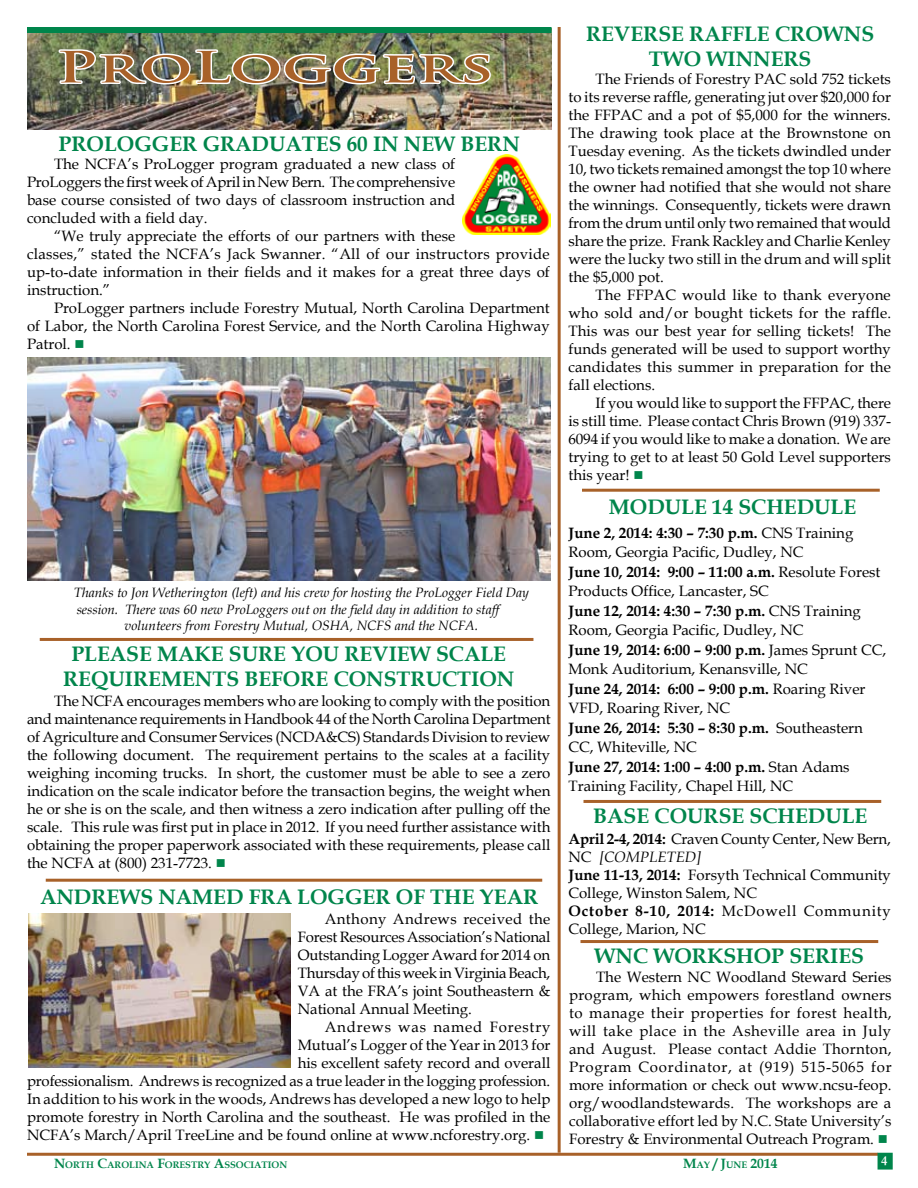
<style>
.page{position:relative;width:918px;height:1188px;background:#fff}
.page>*{position:absolute;margin:0;border:0;box-sizing:border-box;transform-origin:0 0}
.t1{font:700 42px "Trajan Pro";color:#a86129;scale:1.5 1}
.t2{font:700 21px/25.2px "Book Antiqua";color:#00854b;text-align:center}
.t3{font:15px/18px "Book Antiqua";color:#000;text-align:justify}
.t4{font:15px "Book Antiqua";letter-spacing:.055em;color:#000}
.t5{font:italic 13.5px "Book Antiqua";color:#000}
.t6{font:700 13.5px "Book Antiqua";color:#00854b}
.t7{font:700 9.45px "Book Antiqua";color:#00854b}
.s1{color:#00854b}
.s2{font-weight:700}
.s3{font-style:italic}
.s4{font-size:13.5px}
.s5{font-size:9.45px}
</style>
<div class="page">
<hr style="left:27px;top:1153px;width:851px;height:3px;background:#a86129">
<div style="left:878px;top:1153px;width:14px;height:16px;background:#00854b"></div>
<div style="left:878px;top:1153px;width:15px;height:17px;border:2px solid #00854b"></div>
<hr style="left:558px;top:27px;width:3px;height:1126px;background:#a86129">
<img style="left:462px;top:155px;width:88px;height:80px">
<hr style="left:46px;top:879px;width:496px;height:3px;background:#a86129">
<img style="left:27px;top:33px;width:525px;height:96px">
<div style="left:27px;top:27px;width:525px;height:6px;background:#00854b"></div>
<img style="left:57px;top:33px;width:435px;height:97px">
<hr style="left:40px;top:638px;width:493px;height:3px;background:#a86129">
<img style="left:27px;top:357px;width:523px;height:224px">
<img style="left:28px;top:914px;width:263px;height:154px">
<hr style="left:582px;top:489px;width:298px;height:3px;background:#a86129">
<hr style="left:584px;top:800px;width:297px;height:3px;background:#a86129">
<hr style="left:580px;top:940px;width:298px;height:3px;background:#a86129">
<h1 class="t1" style="left:56px;top:41px;width:293px">ProLoggers</h1>
<h2 class="t2" style="left:59px;top:131px;width:463px">PROLOGGER GRADUATES 60 IN NEW BERN</h2>
<p class="t3" style="left:27px;top:154px;width:430px;text-indent:27px">The NCFA’s ProLogger program graduated a new class of ProLoggers the first week of April in New Bern. The comprehensive base course consisted of two days of classroom instruction and concluded with a field day.</p>
<p class="t3" style="left:27px;top:226px;width:524px;text-align:left;text-indent:27px">“We truly appreciate the efforts of our partners with these<br>classes,” stated the NCFA’s Jack Swanner. “All of our instructors provide up-to-date information in their fields and it makes for a great three days of instruction.”</p>
<p class="t3" style="left:27px;top:298px;width:524px;text-indent:27px">ProLogger partners include Forestry Mutual, North Carolina Department of Labor, the North Carolina Forest Service, and the North Carolina Highway Patrol. <span class="s1">■</span></p>
<p class="t5" style="left:74px;top:583px;width:457px">Thanks to Jon Wetherington (left) and his crew for hosting the ProLogger Field Day</p>
<p class="t5" style="left:77px;top:600px;width:424px">session. There was 60 new ProLoggers out on the field day in addition to staff</p>
<p class="t5" style="left:125px;top:616px;width:355px">volunteers from Forestry Mutual, OSHA, NCFS and the NCFA.</p>
<h2 class="t2" style="left:71px;top:641px;width:41px">PLEASE</h2>
<h2 class="t2" style="left:157px;top:641px;width:87px">MAKESURE</h2>
<h2 class="t2" style="left:291px;top:641px;width:17px">YOU</h2>
<h2 class="t2" style="left:344px;top:641px;width:14px">REVIE</h2>
<h2 class="t2" style="left:410px;top:641px;width:96px">W SCALE</h2>
<h2 class="t2" style="left:63px;top:666px;width:62px">REQUIREMEN</h2>
<h2 class="t2" style="left:212px;top:666px;width:87px">TS BEFORE</h2>
<h2 class="t2" style="left:334px;top:666px;width:32px">CONS</h2>
<h2 class="t2" style="left:397px;top:666px;width:90px">TRUCTION</h2>
<p class="t3" style="left:27px;top:691px;width:525px;text-indent:27px">The NCFA encourages members who are looking to comply with the position and maintenance requirements in Handbook 44 of the North Carolina Department of Agriculture and Consumer Services (NCDA&amp;CS) Standards Division to review the following document. The requirement pertains to the scales at a facility weighing incoming trucks. In short, the customer must be able to see a zero indication on the scale indicator before the transaction begins, the weight when he or she is on the scale, and then witness a zero indication after pulling off the scale. This rule was first put in place in 2012. If you need further assistance with obtaining the proper paperwork associated with these requirements, please call the NCFA at (800) 231-7723. <span class="s1">■</span></p>
<h2 class="t2" style="left:40px;top:884px;width:500px">ANDREWS NAMED FRA LOGGER OF THE YEAR</h2>
<p class="t3" style="left:298px;top:910px;width:254px;text-indent:27px">Anthony Andrews received the Forest Resources Association’s National Outstanding Logger Award for 2014 on Thursday of this week in Virginia Beach, VA at the FRA’s joint Southeastern &amp; National Annual Meeting.</p>
<p class="t4" style="left:325px;top:1017px;width:227px">Andrews was named Forestry</p>
<p class="t3" style="left:298px;top:1036px;width:254px">Mutual’s Logger of the Year in 2013 for</p>
<p class="t3" style="left:298px;top:1054px;width:254px">his excellent safety record and overall</p>
<p class="t3" style="left:27px;top:1072px;width:525px">professionalism. Andrews is recognized as a true leader in the logging profession.</p>
<p class="t3" style="left:27px;top:1090px;width:525px">In addition to his work in the woods, Andrews has developed a new logo to help</p>
<p class="t3" style="left:27px;top:1108px;width:525px">promote forestry in North Carolina and the southeast. He was profiled in the</p>
<p class="t3" style="left:27px;top:1126px;width:519px">NCFA’s March/April TreeLine and be found online at www.ncforestry.org. <span class="s1">■</span></p>
<h2 class="t2" style="left:586px;top:21px;width:290px">REVERSE RAFFLE CROWNS<br>TWO WINNERS</h2>
<p class="t3" style="left:568px;top:70px;width:324px;text-indent:27px">The Friends of Forestry PAC sold 752 tickets to its reverse raffle, generating jut over $20,000 for the FFPAC and a pot of $5,000 for the winners.<br>The drawing took place at the Brownstone on Tuesday evening. As the tickets dwindled under 10, two tickets remained amongst the top 10 where the owner had notified that she would not share the winnings. Consequently, tickets were drawn from the drum until only two remained that would share the prize. Frank Rackley and Charlie Kenley were the lucky two still in the drum and will split the $5,000 pot.</p>
<p class="t3" style="left:568px;top:286px;width:324px;text-indent:27px">The FFPAC would like to thank everyone who sold and/or bought tickets for the raffle.<br>This was our best year for selling tickets! The funds generated will be used to support worthy candidates this summer in preparation for the fall elections.</p>
<p class="t3" style="left:568px;top:394px;width:324px;text-indent:27px">If you would like to support the FFPAC, there is still time. Please contact Chris Brown (919) 337- 6094 if you would like to make a donation. We are trying to get to at least 50 Gold Level supporters this year! <span class="s1">■</span></p>
<h2 class="t2" style="left:609px;top:495px;width:249px">MODULE 14 SCHEDULE</h2>
<p class="t3" style="left:569px;top:523px;width:319px;line-height:19.5px;text-align:left"><span class="s2">JUNE 2, 2014: 4:30 – 7:30 P.M.</span> CNS Training Room, Georgia Pacific, Dudley, NC<br><span class="s2">JUNE 10, 2014: 9:00 – 11:00 A.M.</span> Resolute Forest Products Office, Lancaster, SC<br><span class="s2">JUNE 12, 2014: 4:30 – 7:30 P.M.</span> CNS Training Room, Georgia Pacific, Dudley, NC<br><span class="s2">JUNE 19, 2014: 6:00 – 9:00 P.M.</span> James Sprunt CC, Monk Auditorium, Kenansville, NC<br><span class="s2">JUNE 24, 2014: 6:00 – 9:00 P.M.</span> Roaring River VFD, Roaring River, NC<br><span class="s2">JUNE 26, 2014: 5:30 – 8:30 P.M.</span> Southeastern CC, Whiteville, NC<br><span class="s2">JUNE 27, 2014: 1:00 – 4:00 P.M.</span> Stan Adams Training Facility, Chapel Hill, NC</p>
<p class="t3" style="left:568px;top:829px;width:324px;text-align:left"><span class="s2">APRIL 2-4, 2014:</span> Craven County Center, New Bern, NC <span class="s3">[COMPLETED]<br></span><span class="s2">JUNE 11-13, 2014:</span> Forsyth Technical Community College, Winston Salem, NC<br><span class="s2">OCTOBER 8-10, 2014:</span> McDowell Community College, Marion, NC</p>
<h2 class="t2" style="left:593px;top:803px;width:15px">BASE</h2>
<h2 class="t2" style="left:655px;top:803px;width:31px">COURSE</h2>
<h2 class="t2" style="left:750px;top:803px;width:119px">SCHEDULE</h2>
<h2 class="t2" style="left:595px;top:943px;width:271px">WNC WORKSHOP SERIES</h2>
<p class="t3" style="left:569px;top:968px;width:324px;text-indent:27px">The Western NC Woodland Steward Series program, which empowers forestland owners to manage their properties for forest health, will take place in the Asheville area in July and August. Please contact Addie Thornton, Program Coordinator, at (919) 515-5065 for more information or check out www.ncsu-feop. org/woodlandstewards. The workshops are a collaborative effort led by N.C. State University’s Forestry &amp; Environmental Outreach Program. <span class="s1">■</span></p>
<p class="t7" style="left:54px;top:1158px;width:234px"><span class="s4">N</span>ORTH <span class="s4">C</span>AROLINA <span class="s4">F</span>ORESTRY <span class="s4">A</span>SSOCIATION</p>
<p class="t6" style="left:683px;top:1154px;width:96px">M<span class="s5">AY</span> / J<span class="s5">UNE</span> 2014</p>
</div>
